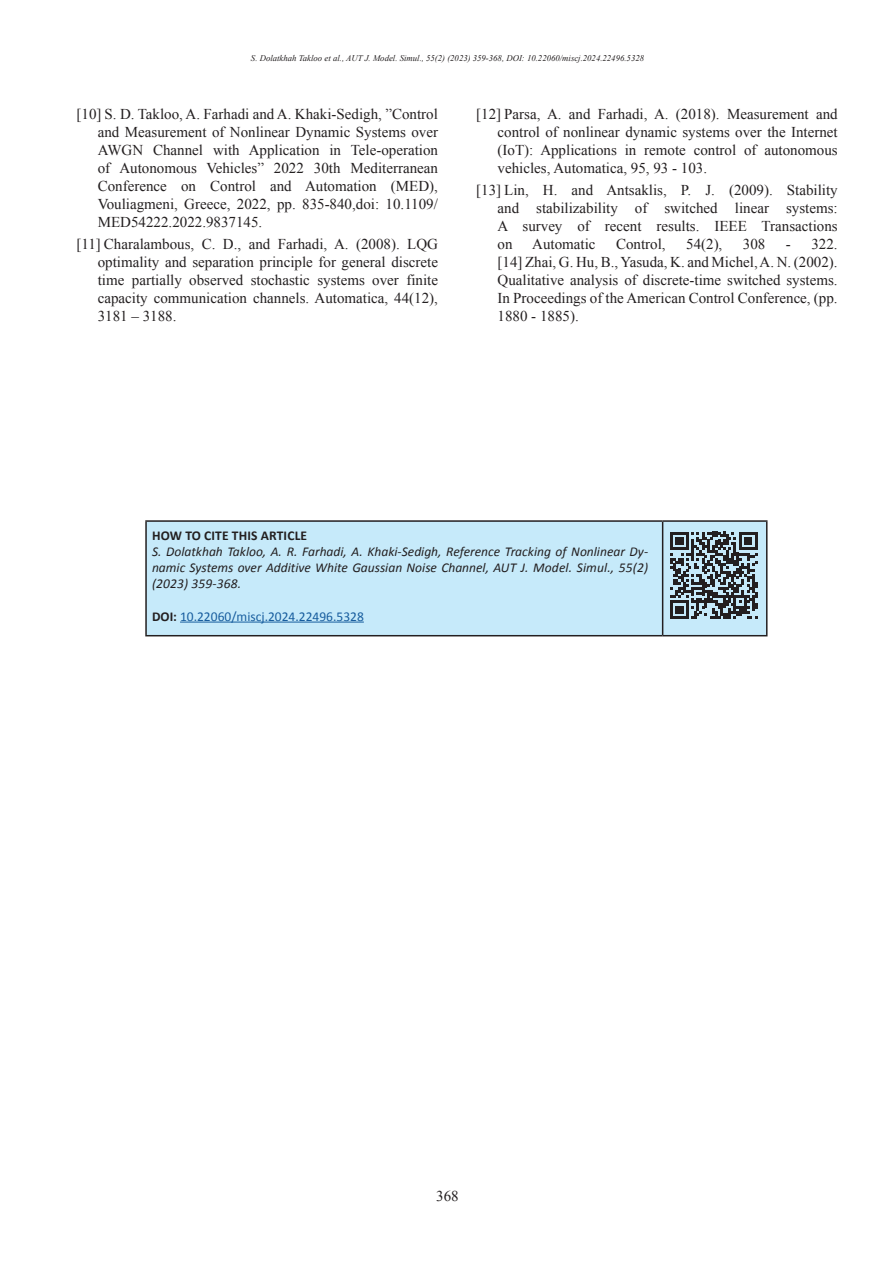
<style>
.page{position:relative;width:893px;height:1263px;background:#fff}
.page>*{position:absolute;margin:0;border:0;box-sizing:border-box;transform-origin:0 0}
.t1{font:15px/18px "Times New Roman";color:#231f20;text-align:justify}
.t2{font:italic 13.5px/16.2px "Calibri";color:#231f20;text-align:justify}
.t3{font:13.5px "Calibri";color:#175d9e}
.t4{font:700 13.5px "Calibri";letter-spacing:.01em;color:#231f20}
.t5{font:italic 8.7px "Times New Roman";color:#231f20}
.s1{font-weight:700;color:#231f20}
</style>
<div class="page">
<div style="left:147px;top:522px;width:619px;height:113px;background:#c6eafa"></div>
<hr style="left:145px;top:520px;width:518px;height:2px;background:#231f20">
<hr style="left:145px;top:522px;width:2px;height:113px;background:#231f20">
<hr style="left:663px;top:520px;width:104px;height:2px;background:#231f20">
<hr style="left:662px;top:522px;width:1px;height:113px;background:#231f20">
<hr style="left:766px;top:522px;width:1px;height:113px;background:#231f20">
<hr style="left:145px;top:635px;width:518px;height:1px;background:#231f20">
<hr style="left:663px;top:635px;width:104px;height:1px;background:#231f20">
<hr style="left:180px;top:622px;width:184px;height:1px;background:#175d9e">
<svg style="left:670px;top:532px;width:87px;height:87px;background:#6a787f"></svg>
<p class="t5" style="left:251px;top:52px;width:395px">S. Dolatkhah Takloo et al., AUT J. Model. Simul., 55(2) (2023) 359-368, DOI: 10.22060/miscj.2024.22496.5328</p>
<p class="t1" style="left:98px;top:104px;width:342px;text-indent:-21px">[10] S. D. Takloo, A. Farhadi and A. Khaki-Sedigh, ”Control and Measurement of Nonlinear Dynamic Systems over AWGN Channel with Application in Tele-operation of Autonomous Vehicles” 2022 30th Mediterranean Conference on Control and Automation (MED), Vouliagmeni, Greece, 2022, pp. 835-840,doi: 10.1109/ MED54222.2022.9837145.</p>
<p class="t1" style="left:98px;top:235px;width:342px;text-indent:-21px">[11] Charalambous, C. D., and Farhadi, A. (2008). LQG optimality and separation principle for general discrete time partially observed stochastic systems over finite capacity communication channels. Automatica, 44(12), 3181 – 3188.</p>
<p class="t1" style="left:497px;top:104px;width:342px;text-indent:-21px">[12] Parsa, A. and Farhadi, A. (2018). Measurement and control of nonlinear dynamic systems over the Internet (IoT): Applications in remote control of autonomous vehicles, Automatica, 95, 93 - 103.</p>
<p class="t1" style="left:497px;top:181px;width:342px;text-indent:-21px">[13] Lin, H. and Antsaklis, P. J. (2009). Stability and stabilizability of switched linear systems:<br>A survey of recent results. IEEE Transactions on</p>
<p class="t1" style="left:532px;top:235px;width:65px">Automatic</p>
<p class="t1" style="left:616px;top:235px;width:51px">Control,</p>
<p class="t1" style="left:686px;top:235px;width:38px">54(2),</p>
<p class="t1" style="left:743px;top:235px;width:24px">308</p>
<p class="t1" style="left:497px;top:235px;width:342px;text-indent:288px">- 322. [14] Zhai, G. Hu, B., Yasuda, K. and Michel, A. N. (2002).<br>Qualitative analysis of discrete-time switched systems.<br>In Proceedings of the American Control Conference, (pp.<br>1880 - 1885).</p>
<p class="t4" style="left:152px;top:526px;width:157px">HOW TO CITE THIS ARTICLE</p>
<p class="t2" style="left:152px;top:543px;width:498px">S. Dolatkhah Takloo, A. R. Farhadi, A. Khaki-Sedigh, Reference Tracking of Nonlinear Dy&shy;namic Systems over Additive White Gaussian Noise Channel, AUT J. Model. Simul., 55(2) (2023) 359-368.</p>
<p class="t3" style="left:152px;top:607px;width:213px"><span class="s1">DOI:</span> 10.22060/miscj.2024.22496.5328</p>
<p class="t1" style="left:436px;top:1186px;width:24px">368</p>
</div>
